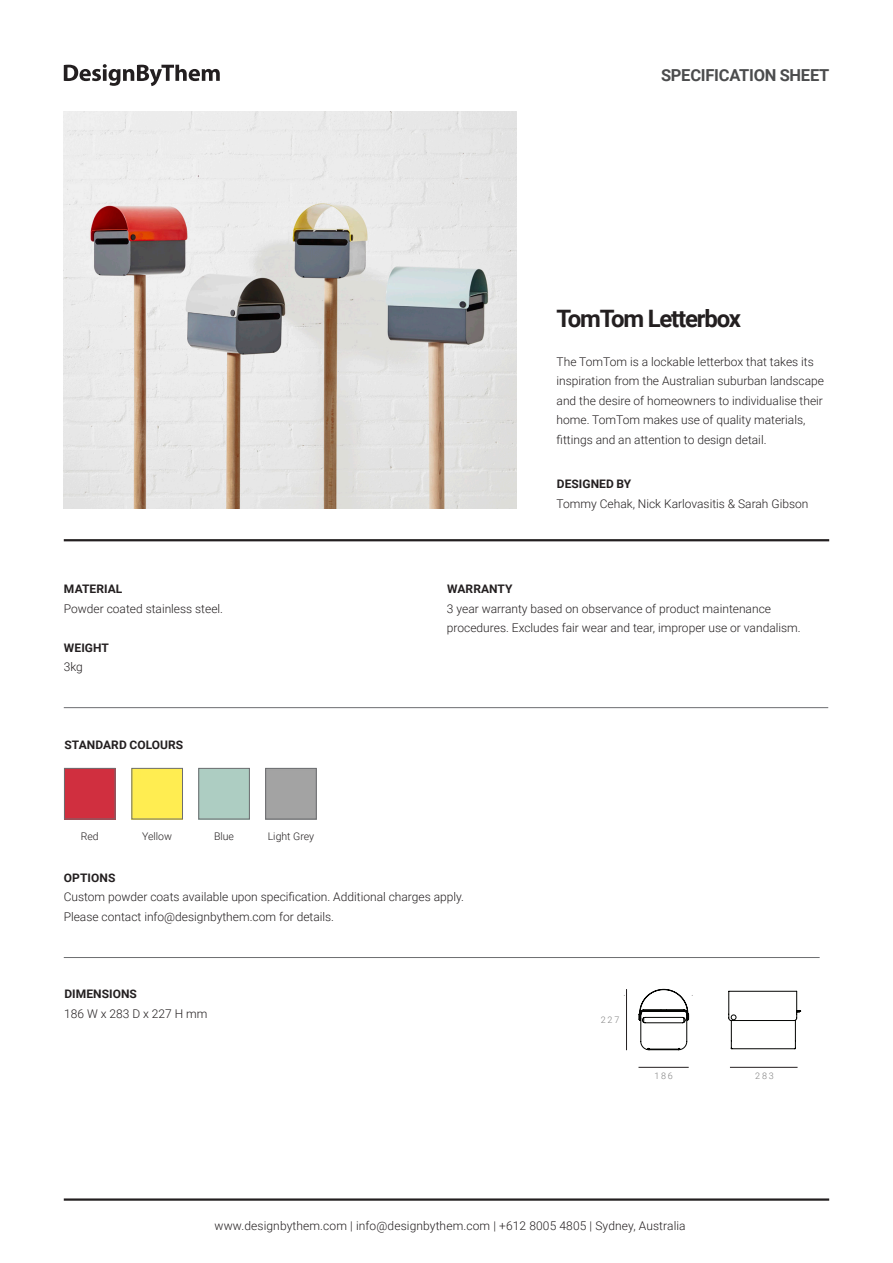
<style>
.page{position:relative;width:893px;height:1263px;background:#fff}
.page>*{position:absolute;margin:0;border:0;box-sizing:border-box;transform-origin:0 0}
.t1{font:700 24px "Roboto";letter-spacing:-.05em;color:#231f20}
.t2{font:700 16.5px "Roboto";letter-spacing:-.015em;color:#4b4c4d}
.t3{font:300 12px/19.5px "Roboto";color:#231f20}
.t4{font:700 11.7px "Roboto";letter-spacing:.005em;color:#231f20}
.t5{font:300 10.5px "Roboto";color:#231f20}
.t6{font:300 9px "Roboto";letter-spacing:.2em;color:#808080}
</style>
<div class="page">
<hr style="left:64px;top:539px;width:765px;height:2px;background:#231f20">
<hr style="left:64px;top:1198px;width:765px;height:3px;background:#231f20">
<svg style="left:64px;top:64px;width:156px;height:22px"></svg>
<img style="left:64px;top:111px;width:453px;height:397px">
<hr style="left:64px;top:707px;width:764px;height:1px;background:#6c6d70">
<hr style="left:64px;top:957px;width:756px;height:1px;background:#6c6d70">
<div style="left:199px;top:768px;width:51px;height:51px;border:1px solid #6c6d70"></div>
<div style="left:265px;top:768px;width:51px;height:51px;border:1px solid #6c6d70"></div>
<div style="left:134px;top:770px;width:47px;height:47px;background:#ffed51"></div>
<div style="left:132px;top:768px;width:51px;height:51px;border:1px solid #6c6d70"></div>
<div style="left:66px;top:770px;width:47px;height:47px;background:#d02f3f"></div>
<div style="left:64px;top:768px;width:51px;height:51px;border:1px solid #6c6d70"></div>
<svg style="left:639px;top:989px;width:54px;height:61px"></svg>
<svg style="left:728px;top:991px;width:73px;height:58px"></svg>
<hr style="left:638px;top:1067px;width:51px;height:1px;background:#231f20">
<hr style="left:626px;top:989px;width:1px;height:61px;background:#231f20">
<hr style="left:730px;top:1067px;width:67px;height:1px;background:#231f20">
<p class="t2" style="left:661px;top:64px;width:170px">SPECIFICATION SHEET</p>
<p class="t1" style="left:557px;top:301px;width:186px">TomTom Letterbox</p>
<p class="t3" style="left:557px;top:351px;width:269px">The TomTom is a lockable letterbox that takes its inspiration from the Australian suburban landscape and the desire of homeowners to individualise their home. TomTom makes use of quality materials, fittings and an attention to design detail.</p>
<p class="t4" style="left:64px;top:581px;width:60px">MATERIAL</p>
<p class="t3" style="left:64px;top:598px;width:161px">Powder coated stainless steel.</p>
<p class="t4" style="left:64px;top:639px;width:46px">WEIGHT</p>
<p class="t3" style="left:64px;top:656px;width:21px">3kg</p>
<p class="t4" style="left:65px;top:736px;width:120px">STANDARD COLOURS</p>
<p class="t5" style="left:81px;top:829px;width:19px">Red</p>
<p class="t5" style="left:142px;top:829px;width:31px">Yellow</p>
<p class="t5" style="left:214px;top:829px;width:21px">Blue</p>
<p class="t5" style="left:268px;top:829px;width:48px">Light Grey</p>
<p class="t4" style="left:557px;top:476px;width:76px">DESIGNED BY</p>
<p class="t3" style="left:557px;top:493px;width:253px">Tommy Cehak, Nick Karlovasitis &amp; Sarah Gibson</p>
<p class="t4" style="left:447px;top:581px;width:67px">WARRANTY</p>
<p class="t3" style="left:447px;top:598px;width:355px">3 year warranty based on observance of product maintenance procedures. Excludes fair wear and tear, improper use or vandalism.</p>
<p class="t4" style="left:64px;top:869px;width:53px">OPTIONS</p>
<p class="t3" style="left:64px;top:887px;width:402px">Custom powder coats available upon specification. Additional charges apply.</p>
<p class="t3" style="left:64px;top:906px;width:272px">Please contact info@designbythem.com for details.</p>
<p class="t4" style="left:64px;top:986px;width:74px">DIMENSIONS</p>
<p class="t3" style="left:64px;top:1003px;width:145px">186 W x 283 D x 227 H mm</p>
<p class="t6" style="left:601px;top:1013px;width:20px">227</p>
<p class="t6" style="left:654px;top:1070px;width:20px">186</p>
<p class="t3" style="left:215px;top:1215px;width:473px">www.designbythem.com | info@designbythem.com | +612 8005 4805 | Sydney, Australia</p>
<p class="t6" style="left:755px;top:1070px;width:20px">283</p>
</div>
